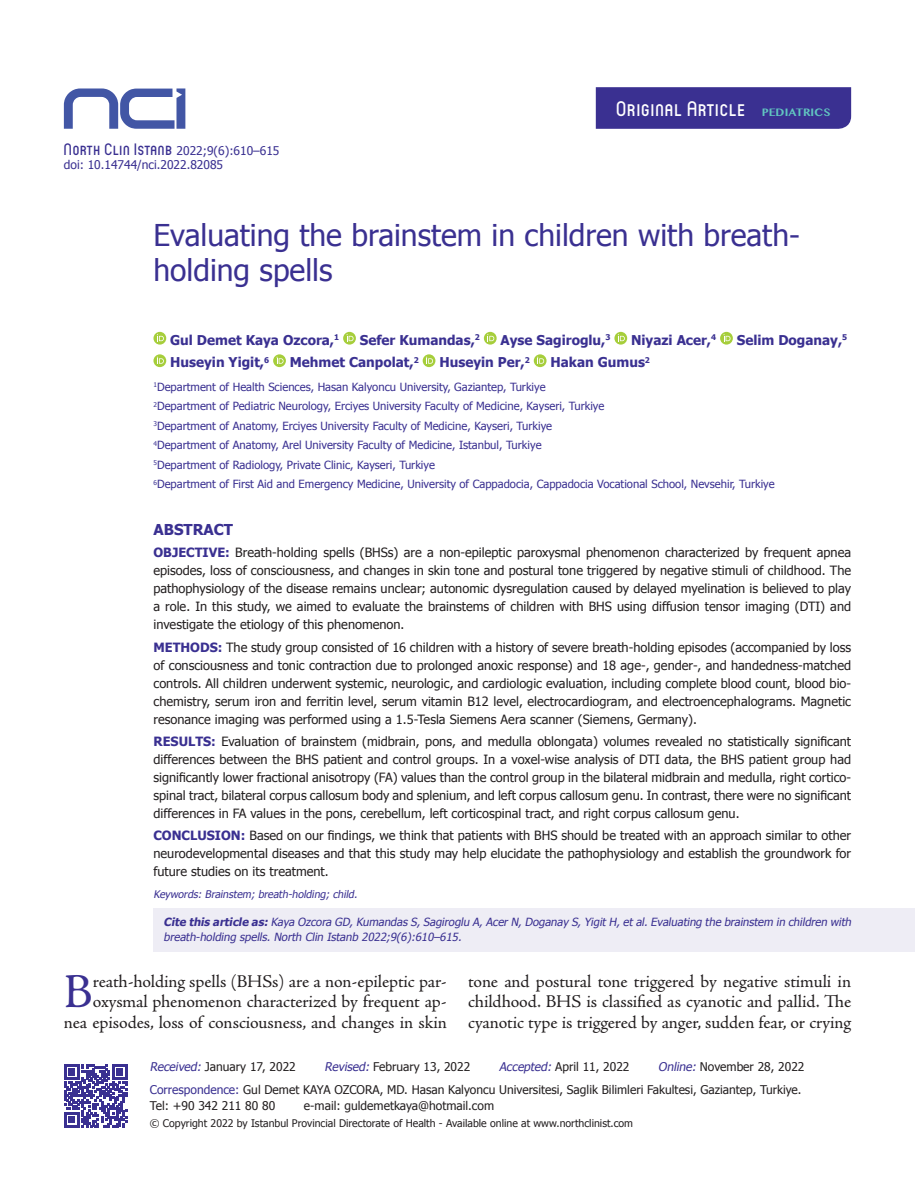
<style>
.page{position:relative;width:915px;height:1191px;background:#fff}
.page>*{position:absolute;margin:0;border:0;box-sizing:border-box;transform-origin:0 0}
._01__Yazı_Metni_NCI{font:48.9px "Adobe Jenson Pro";color:#3a3091}
._01__Yazi_Ana_Baslik{font:30px/34.5px "Tahoma";color:#3a3091}
.t1{font:500 21px "Circula";letter-spacing:.055em;color:#fff}
._01__Yazı_Metni_NCI-2{font:18px/20.2px "Adobe Jenson Pro";letter-spacing:-.005em;color:#231f20;text-align:right}
._05__Özet_Yazısı_NCI{font:700 15px "Tahoma";color:#3a3091}
._03__Yazar_İsimleri{font:700 13.5px "Tahoma";color:#3a3091}
._05__Özet_Yazısı_NCI-2{font:12.75px/18px "Tahoma";color:#231f20;text-align:justify}
.t2{font:12px "Tahoma";color:#231f20}
.t3{font:12px "Tahoma";color:#3a3091}
._03__Yazar_İsimleri-2{font:11.25px "Tahoma";color:#3a3091}
._05__Özet_Yazısı_NCI-3{font:italic 11.25px/15px "Tahoma";color:#3a3091}
.t4{font:10.5px "Tahoma";color:#231f20}
._05__Özet_Yazısı_NCI-4{font:italic 10.5px "Tahoma";color:#3a3091}
.s1{font-family:"Circula";font-weight:500;font-size:16.5px}
.s2{font-family:"Tamil MN";font-weight:700;font-size:11.25px;color:#61c5c0}
.s3{font-weight:700;color:#3a3091}
.s4{font-weight:700}
.s5{font-style:italic;color:#3a3091}
.s6{color:#3a3091}
</style>
<div class="page">
<svg style="left:153px;top:332px;width:13px;height:12px"></svg>
<svg style="left:157px;top:334px;width:7px;height:7px"></svg>
<svg style="left:343px;top:332px;width:13px;height:12px"></svg>
<svg style="left:346px;top:334px;width:7px;height:7px"></svg>
<svg style="left:483px;top:332px;width:13px;height:12px"></svg>
<svg style="left:487px;top:334px;width:7px;height:7px"></svg>
<svg style="left:614px;top:332px;width:13px;height:12px"></svg>
<svg style="left:617px;top:334px;width:7px;height:7px"></svg>
<svg style="left:719px;top:332px;width:13px;height:12px"></svg>
<svg style="left:723px;top:334px;width:7px;height:7px"></svg>
<svg style="left:153px;top:354px;width:13px;height:13px"></svg>
<svg style="left:157px;top:357px;width:7px;height:7px"></svg>
<svg style="left:273px;top:354px;width:13px;height:13px"></svg>
<svg style="left:276px;top:357px;width:7px;height:7px"></svg>
<svg style="left:422px;top:354px;width:13px;height:13px"></svg>
<svg style="left:426px;top:357px;width:7px;height:7px"></svg>
<svg style="left:533px;top:354px;width:13px;height:13px"></svg>
<svg style="left:537px;top:357px;width:7px;height:7px"></svg>
<svg style="left:64px;top:88px;width:121px;height:41px"></svg>
<div style="left:595px;top:87px;width:255px;height:42px;background:#3a3091"></div>
<svg style="left:64px;top:1064px;width:63px;height:63px"></svg>
<div style="left:153px;top:908px;width:761px;height:43px;background:#eeedf5"></div>
<p class="t3" style="left:64px;top:143px;width:217px"><span class="s1">North Clin Istanb</span> 2022;9(6):610–615</p>
<p class="t3" style="left:64px;top:157px;width:161px">doi: 10.14744/nci.2022.82085</p>
<p class="t1" style="left:616px;top:96px;width:216px">Orıgınal Article <span class="s2">PEDIATRICS</span></p>
<p class="_01__Yazi_Ana_Baslik" style="left:153px;top:217px;width:647px">Evaluating the brainstem in children with breath&shy;holding spells</p>
<p class="_03__Yazar_İsimleri" style="left:170px;top:330px;width:170px">Gul Demet Kaya Ozcora,<sup>1</sup></p>
<p class="_03__Yazar_İsimleri" style="left:360px;top:330px;width:121px">Sefer Kumandas,<sup>2</sup></p>
<p class="_03__Yazar_İsimleri" style="left:500px;top:330px;width:111px">Ayse Sagiroglu,<sup>3</sup></p>
<p class="_03__Yazar_İsimleri" style="left:631px;top:330px;width:86px">Niyazi Acer,<sup>4</sup></p>
<p class="_03__Yazar_İsimleri" style="left:736px;top:330px;width:112px">Selim Doganay,<sup>5</sup></p>
<p class="_03__Yazar_İsimleri" style="left:170px;top:353px;width:100px">Huseyin Yigit,<sup>6</sup></p>
<p class="_03__Yazar_İsimleri" style="left:290px;top:353px;width:130px">Mehmet Canpolat,<sup>2</sup></p>
<p class="_03__Yazar_İsimleri" style="left:439px;top:353px;width:92px">Huseyin Per,<sup>2</sup></p>
<p class="_03__Yazar_İsimleri" style="left:550px;top:353px;width:101px">Hakan Gumus<sup>2</sup></p>
<p class="_03__Yazar_İsimleri-2" style="left:153px;top:379px;width:393px"><sup>1</sup>Department of Health Sciences, Hasan Kalyoncu University, Gaziantep, Turkiye</p>
<p class="_03__Yazar_İsimleri-2" style="left:153px;top:399px;width:452px"><sup>2</sup>Department of Pediatric Neurology, Erciyes University Faculty of Medicine, Kayseri, Turkiye</p>
<p class="_03__Yazar_İsimleri-2" style="left:153px;top:418px;width:400px"><sup>3</sup>Department of Anatomy, Erciyes University Faculty of Medicine, Kayseri, Turkiye</p>
<p class="_03__Yazar_İsimleri-2" style="left:153px;top:438px;width:389px"><sup>4</sup>Department of Anatomy, Arel University Faculty of Medicine, Istanbul, Turkiye</p>
<p class="_03__Yazar_İsimleri-2" style="left:153px;top:457px;width:283px"><sup>5</sup>Department of Radiology, Private Clinic, Kayseri, Turkiye</p>
<p class="_03__Yazar_İsimleri-2" style="left:153px;top:477px;width:622px"><sup>6</sup>Department of First Aid and Emergency Medicine, University of Cappadocia, Cappadocia Vocational School, Nevsehir, Turkiye</p>
<p class="_05__Özet_Yazısı_NCI" style="left:153px;top:519px;width:81px">ABSTRACT</p>
<p class="_05__Özet_Yazısı_NCI-2" style="left:153px;top:543px;width:699px"><span class="s3">OBJECTIVE:</span> Breath-holding spells (BHSs) are a non-epileptic paroxysmal phenomenon characterized by frequent apnea episodes, loss of consciousness, and changes in skin tone and postural tone triggered by negative stimuli of childhood. The pathophysiology of the disease remains unclear; autonomic dysregulation caused by delayed myelination is believed to play a role. In this study, we aimed to evaluate the brainstems of children with BHS using diffusion tensor imaging (DTI) and investigate the etiology of this phenomenon.</p>
<p class="_05__Özet_Yazısı_NCI-2" style="left:153px;top:637px;width:699px"><span class="s3">METHODS:</span> The study group consisted of 16 children with a history of severe breath-holding episodes (accompanied by loss of consciousness and tonic contraction due to prolonged anoxic response) and 18 age-, gender-, and handedness-matched controls. All children underwent systemic, neurologic, and cardiologic evaluation, including complete blood count, blood bio&shy;chemistry, serum iron and ferritin level, serum vitamin B12 level, electrocardiogram, and electroencephalograms. Magnetic resonance imaging was performed using a 1.5-Tesla Siemens Aera scanner (Siemens, Germany).</p>
<p class="_05__Özet_Yazısı_NCI-2" style="left:153px;top:732px;width:699px"><span class="s3">RESULTS:</span> Evaluation of brainstem (midbrain, pons, and medulla oblongata) volumes revealed no statistically significant differences between the BHS patient and control groups. In a voxel-wise analysis of DTI data, the BHS patient group had significantly lower fractional anisotropy (FA) values than the control group in the bilateral midbrain and medulla, right cortico&shy;spinal tract, bilateral corpus callosum body and splenium, and left corpus callosum genu. In contrast, there were no significant differences in FA values in the pons, cerebellum, left corticospinal tract, and right corpus callosum genu.</p>
<p class="_05__Özet_Yazısı_NCI-2" style="left:153px;top:826px;width:699px"><span class="s3">CONCLUSION:</span> Based on our findings, we think that patients with BHS should be treated with an approach similar to other neurodevelopmental diseases and that this study may help elucidate the pathophysiology and establish the groundwork for future studies on its treatment.</p>
<p class="_05__Özet_Yazısı_NCI-4" style="left:153px;top:888px;width:207px">Keywords: Brainstem; breath-holding; child.</p>
<p class="_05__Özet_Yazısı_NCI-3" style="left:163px;top:914px;width:691px"><span class="s4">Cite this article as:</span>Kaya Ozcora GD, Kumandas S, Sagiroglu A, Acer N, Doganay S, Yigit H, et al. Evaluating the brainstem in children with breath-holding spells. North Clin Istanb 2022;9(6):610–615.</p>
<p class="_01__Yazı_Metni_NCI-2" style="left:64px;top:971px;width:384px">reath-holding spells (BHSs) are a non-epileptic par&shy;oxysmal phenomenon characterized by frequent ap-<br>nea episodes, loss of consciousness, and changes in skin</p>
<p class="_01__Yazı_Metni_NCI-2" style="left:468px;top:971px;width:384px;text-align:justify">tone and postural tone triggered by negative stimuli in childhood. BHS is classified as cyanotic and pallid. The cyanotic type is triggered by anger, sudden fear, or crying</p>
<p class="_01__Yazı_Metni_NCI" style="left:64px;top:964px;width:31px">B</p>
<p class="t2" style="left:150px;top:1058px;width:147px"><span class="s5">Received:</span> January 17, 2022</p>
<p class="t2" style="left:324px;top:1058px;width:147px"><span class="s5">Revised:</span> February 13, 2022</p>
<p class="t2" style="left:499px;top:1058px;width:132px"><span class="s5">Accepted:</span> April 11, 2022</p>
<p class="t2" style="left:658px;top:1058px;width:148px"><span class="s5">Online:</span> November 28, 2022</p>
<p class="t2" style="left:150px;top:1081px;width:653px"><span class="s6">Correspondence:</span> Gul Demet KAYA OZCORA, MD. Hasan Kalyoncu Universitesi, Saglik Bilimleri Fakultesi, Gaziantep, Turkiye.</p>
<p class="t2" style="left:150px;top:1098px;width:127px">Tel: +90 342 211 80 80</p>
<p class="t2" style="left:304px;top:1098px;width:191px">e-mail: guldemetkaya@hotmail.com</p>
<p class="t4" style="left:150px;top:1116px;width:484px">© Copyright 2022 by Istanbul Provincial Directorate of Health - Available online at www.northclinist.com</p>
</div>
